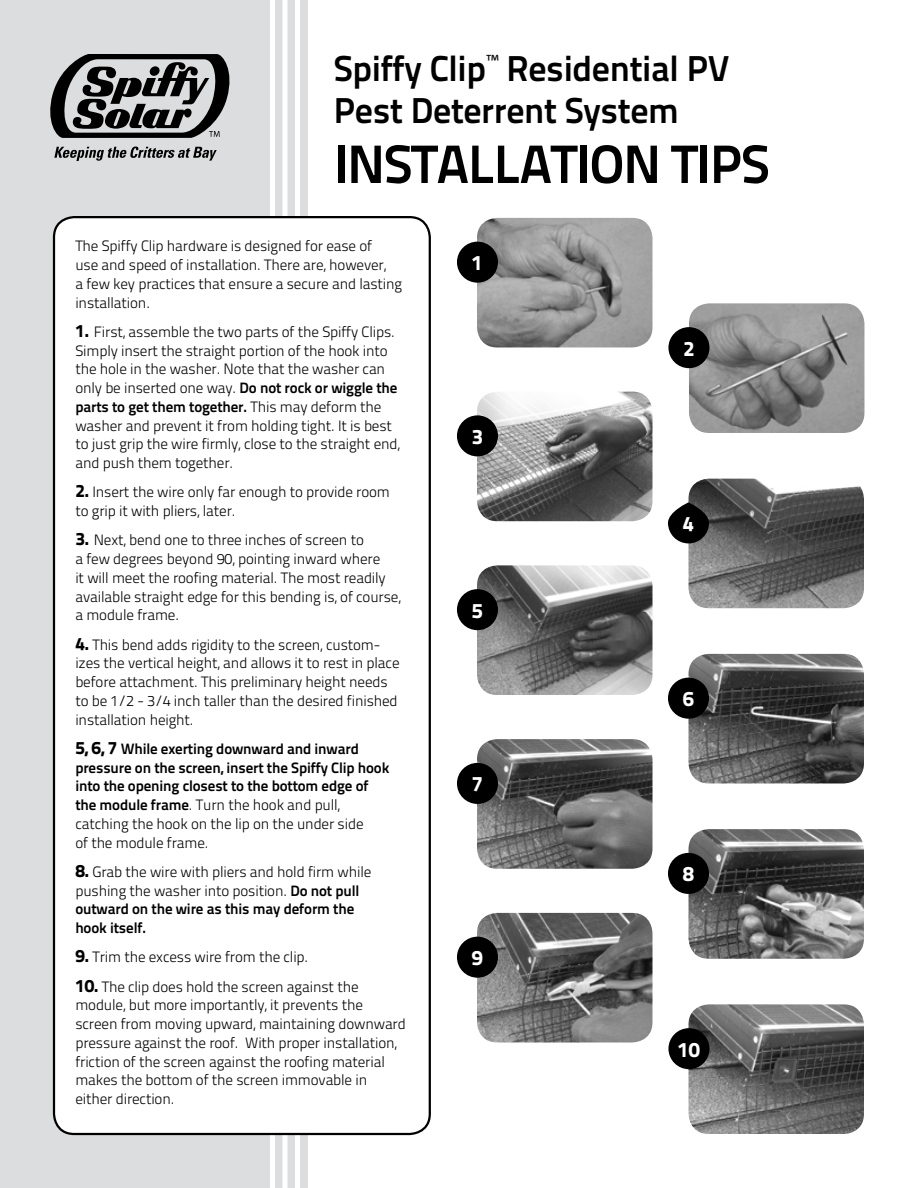
<style>
.page{position:relative;width:918px;height:1188px;background:#fff}
.page>*{position:absolute;margin:0;border:0;box-sizing:border-box;transform-origin:0 0}
.t1{font:54px "Titillium Text 25 L 800 wt";letter-spacing:-.02em;color:#000}
.t2{font:36px/42px "Titillium Text 25 L 800 wt";letter-spacing:-.01em;color:#000}
.t3{font:21px "Titillium Text 25 L 999 wt";color:#fff}
.t4{font:15px/18.8px "Titillium Text 25 L 250 wt";letter-spacing:-.01em;color:#000}
.t5{font:15px/18.8px "Titillium Text 25 L 800 wt";letter-spacing:-.01em;color:#000}
.s1{font-family:"Titillium Text 25 L 999 wt";font-size:18px}
.s2{font-family:"Titillium Text 25 L 800 wt"}
.s3{font-family:"Titillium Text 25 L 250 wt"}
</style>
<div class="page">
<div style="left:0;top:0;width:308px;height:1188px;background:#dcddde"></div>
<svg style="left:50px;top:54px;width:180px;height:84px"></svg>
<svg style="left:54px;top:147px;width:163px;height:14px"></svg>
<div style="left:295px;top:0;width:5px;height:1188px;background:#fff"></div>
<div style="left:282px;top:0;width:5px;height:1188px;background:#fff"></div>
<div style="left:270px;top:0;width:5px;height:1188px;background:#fff"></div>
<div style="left:54px;top:217px;width:376px;height:917px;background:#fff;border-radius:20px"></div>
<div style="left:53px;top:216px;width:378px;height:919px;border:2px solid #000;border-radius:20px"></div>
<img style="left:477px;top:218px;width:175px;height:129px">
<div style="left:457px;top:242px;width:41px;height:41px;background:#000;border-radius:50%"></div>
<img style="left:477px;top:392px;width:175px;height:129px">
<div style="left:457px;top:415px;width:41px;height:41px;background:#000;border-radius:50%"></div>
<img style="left:477px;top:565px;width:175px;height:130px">
<div style="left:457px;top:589px;width:41px;height:41px;background:#000;border-radius:50%"></div>
<img style="left:477px;top:739px;width:175px;height:130px">
<div style="left:457px;top:763px;width:41px;height:41px;background:#000;border-radius:50%"></div>
<img style="left:477px;top:913px;width:175px;height:129px">
<div style="left:457px;top:937px;width:41px;height:41px;background:#000;border-radius:50%"></div>
<img style="left:688px;top:1004px;width:176px;height:130px">
<div style="left:668px;top:1028px;width:42px;height:41px;background:#000;border-radius:50%"></div>
<img style="left:689px;top:303px;width:175px;height:130px">
<div style="left:668px;top:327px;width:42px;height:41px;background:#000;border-radius:50%"></div>
<img style="left:688px;top:479px;width:176px;height:129px">
<div style="left:668px;top:502px;width:41px;height:41px;background:#000;border-radius:50%"></div>
<img style="left:688px;top:654px;width:176px;height:129px">
<div style="left:668px;top:678px;width:41px;height:41px;background:#000;border-radius:50%"></div>
<img style="left:688px;top:829px;width:176px;height:130px">
<div style="left:668px;top:853px;width:41px;height:41px;background:#000;border-radius:50%"></div>
<h2 class="t2" style="left:334px;top:45px;width:397px">Spiffy Clip<sup>™</sup> Residential PV<br>Pest Deterrent System</h2>
<h1 class="t1" style="left:334px;top:122px;width:363px">Installation Tips</h1>
<p class="t4" style="left:75px;top:236px;width:328px">The Spiffy Clip hardware is designed for ease of<br>use and speed of installation. There are, however,<br>a few key practices that ensure a secure and lasting installation.</p>
<p class="t4" style="left:75px;top:321px;width:324px"><span class="s1">1.</span> First, assemble the two parts of the Spiffy Clips.<br>Simply insert the straight portion of the hook into the hole in the washer. Note that the washer can only be inserted one way. <span class="s2">Do not rock or wiggle the</span></p>
<p class="t5" style="left:75px;top:396px;width:308px">parts to get them together. <span class="s3">This may deform the</span></p>
<p class="t4" style="left:75px;top:415px;width:326px">washer and prevent it from holding tight. It is best to just grip the wire firmly, close to the straight end, and push them together.</p>
<p class="t4" style="left:75px;top:482px;width:316px"><span class="s1">2.</span> Insert the wire only far enough to provide room to grip it with pliers, later.</p>
<p class="t4" style="left:75px;top:530px;width:327px"><span class="s1">3.</span> Next, bend one to three inches of screen to<br>a few degrees beyond 90, pointing inward where<br>it will meet the roofing material. The most readily available straight edge for this bending is, of course, a module frame.</p>
<p class="t4" style="left:75px;top:634px;width:326px"><span class="s1">4.</span> This bend adds rigidity to the screen, custom&shy;izes the vertical height, and allows it to rest in place before attachment. This preliminary height needs to be 1/2 - 3/4 inch taller than the desired finished installation height.</p>
<p class="t5" style="left:75px;top:738px;width:316px"><span class="s1">5, 6, 7</span> While exerting downward and inward pressure on the screen, insert the Spiffy Clip hook into the opening closest to the bottom edge of</p>
<p class="t4" style="left:75px;top:795px;width:290px"><span class="s2">the module frame</span>. Turn the hook and pull, catching the hook on the lip on the under side of the module frame.</p>
<p class="t4" style="left:75px;top:861px;width:298px"><span class="s1">8.</span> Grab the wire with pliers and hold firm while pushing the washer into position. <span class="s2">Do not pull</span></p>
<p class="t5" style="left:75px;top:899px;width:280px">outward on the wire as this may deform the hook itself.</p>
<p class="t4" style="left:75px;top:947px;width:234px"><span class="s1">9.</span> Trim the excess wire from the clip.</p>
<p class="t4" style="left:75px;top:976px;width:332px"><span class="s1">10.</span> The clip does hold the screen against the module, but more importantly, it prevents the screen from moving upward, maintaining downward pressure against the roof. With proper installation, friction of the screen against the roofing material makes the bottom of the screen immovable in either direction.</p>
<h3 class="t3" style="left:472px;top:246px;width:13px">1</h3>
<h3 class="t3" style="left:472px;top:420px;width:13px">3</h3>
<h3 class="t3" style="left:472px;top:594px;width:13px">5</h3>
<h3 class="t3" style="left:472px;top:767px;width:13px">7</h3>
<h3 class="t3" style="left:472px;top:941px;width:13px">9</h3>
<h3 class="t3" style="left:683px;top:332px;width:13px">2</h3>
<h3 class="t3" style="left:683px;top:507px;width:13px">4</h3>
<h3 class="t3" style="left:683px;top:682px;width:13px">6</h3>
<h3 class="t3" style="left:683px;top:857px;width:13px">8</h3>
<h3 class="t3" style="left:678px;top:1033px;width:24px">10</h3>
</div>
